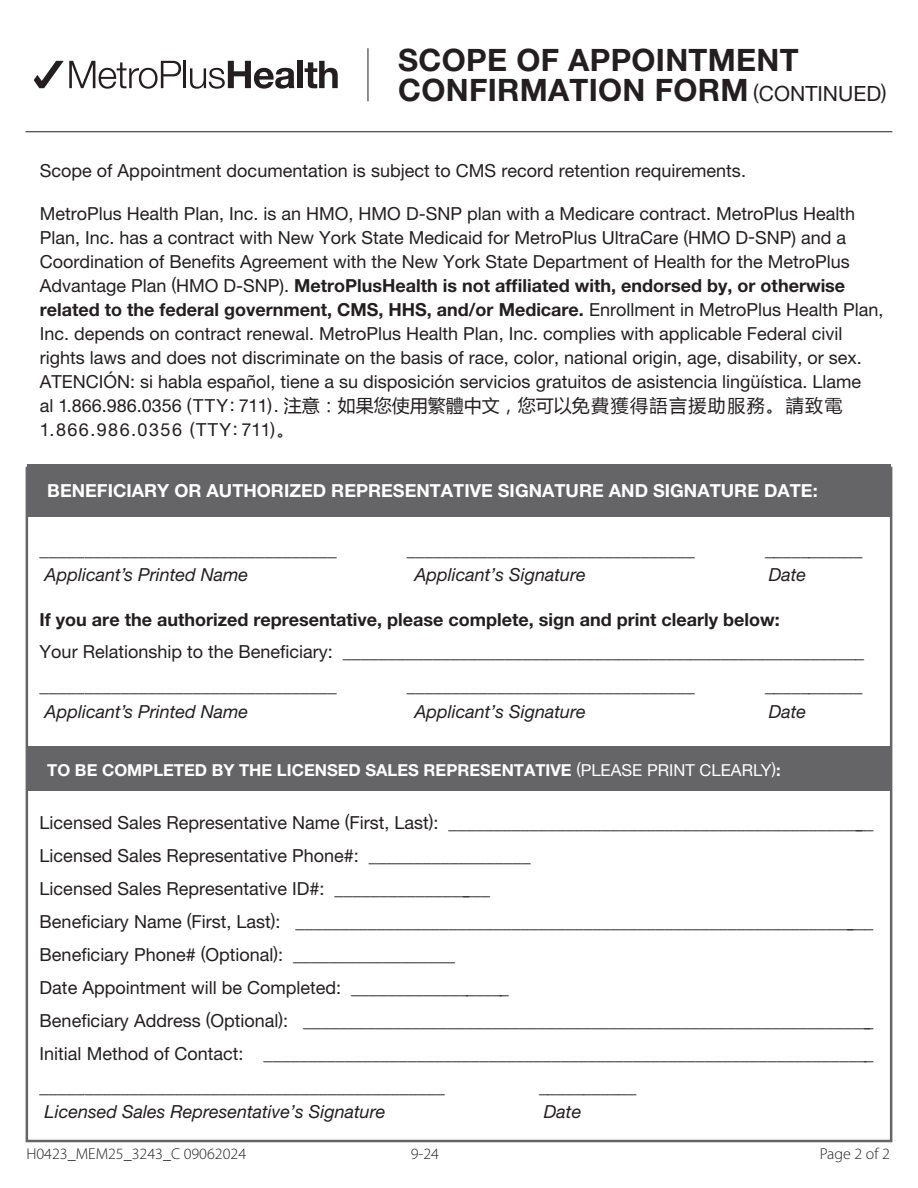
<style>
.page{position:relative;width:918px;height:1188px;background:#fff}
.page>*{position:absolute;margin:0;border:0;box-sizing:border-box;transform-origin:0 0}
.t1{font:700 30.9px/30.2px "Helvetica Neue LT Pro";letter-spacing:.01em;color:#231f20}
.t2{font:18px/24px "Helvetica Neue LT Pro";color:#231f20}
.t3{font:700 18px "Helvetica Neue LT Pro";color:#231f20}
.t4{font:italic 18px "Helvetica Neue LT Pro";color:#231f20}
.t5{font:700 18px "Helvetica Neue LT Pro";color:#fff}
.t6{font:700 16.5px "Helvetica Neue LT Pro";color:#fff}
.t7{font:300 15.75px "Myriad Pro";color:#231f20}
.s1{font-weight:400;font-size:21px}
.s2{font-weight:700}
.s3{font-family:"Microsoft Ya Hei"}
.s4{font-weight:400}
</style>
<div class="page">
<div style="left:27px;top:465px;width:863px;height:52px;background:#656568"></div>
<div style="left:27px;top:746px;width:863px;height:45px;background:#656568"></div>
<hr style="left:26px;top:131px;width:866px;height:1px;background:#231f20">
<hr style="left:367px;top:48px;width:1px;height:53px;background:#231f20">
<hr style="left:184px;top:61px;width:2px;height:27px;background:#231f20">
<div style="left:297px;top:61px;width:6px;height:27px;background:#231f20"></div>
<svg style="left:34px;top:61px;width:147px;height:28px"></svg>
<svg style="left:190px;top:61px;width:104px;height:28px"></svg>
<svg style="left:304px;top:61px;width:34px;height:27px"></svg>
<h1 class="t1" style="left:398px;top:44px;width:490px">SCOPE OF APPOINTMENT<br>CONFIRMATION FORM <span class="s1">(CONTINUED)</span></h1>
<p class="t2" style="left:40px;top:158px;width:707px">Scope of Appointment documentation is subject to CMS record retention requirements.</p>
<p class="t2" style="left:40px;top:202px;width:845px">MetroPlus Health Plan, Inc. is an HMO, HMO D-SNP plan with a Medicare contract. MetroPlus Health Plan, Inc. has a contract with New York State Medicaid for MetroPlus UltraCare (HMO D-SNP) and a Coordination of Benefits Agreement with the New York State Department of Health for the MetroPlus Advantage Plan (HMO D-SNP). <span class="s2">MetroPlusHealth is not affiliated with, endorsed by, or otherwise related to the federal government, CMS, HHS, and/or Medicare.</span> Enrollment in MetroPlus Health Plan, Inc. depends on contract renewal. MetroPlus Health Plan, Inc. complies with applicable Federal civil rights laws and does not discriminate on the basis of race, color, national origin, age, disability, or sex.<br>ATENCIÓN: si habla español, tiene a su disposición servicios gratuitos de asistencia lingüística. Llame<br>al 1.866.986.0356 (TTY: 711). <span class="s3">注意：如果您使用繁體中文，您可以免費獲得語言援助服務。請致電</span>1.866.986.0356 (TTY: 711)<span class="s3">。</span></p>
<h2 class="t5" style="left:47px;top:479px;width:772px">BENEFICIARY OR AUTHORIZED REPRESENTATIVE SIGNATURE AND SIGNATURE DATE:</h2>
<p class="t3" style="left:40px;top:538px;width:298px">_________________________________</p>
<p class="t3" style="left:407px;top:538px;width:289px">________________________________</p>
<p class="t2" style="left:765px;top:537px;width:99px">___________</p>
<p class="t4" style="left:45px;top:564px;width:205px">Applicant’s Printed Name</p>
<p class="t4" style="left:414px;top:564px;width:173px">Applicant’s Signature</p>
<p class="t4" style="left:768px;top:564px;width:39px">Date</p>
<p class="t3" style="left:40px;top:609px;width:741px">If you are the authorized representative, please complete, sign and print clearly below:</p>
<p class="t2" style="left:40px;top:639px;width:826px">Your Relationship to the Beneficiary: __________________________________________________________</p>
<p class="t3" style="left:40px;top:675px;width:298px">_________________________________</p>
<p class="t3" style="left:407px;top:675px;width:289px">________________________________</p>
<p class="t2" style="left:765px;top:674px;width:99px">___________</p>
<p class="t4" style="left:45px;top:700px;width:205px">Applicant’s Printed Name</p>
<p class="t4" style="left:414px;top:700px;width:173px">Applicant’s Signature</p>
<p class="t4" style="left:768px;top:700px;width:39px">Date</p>
<h2 class="t6" style="left:47px;top:759px;width:735px">TO BE COMPLETED BY THE LICENSED SALES REPRESENTATIVE <span class="s4">(PLEASE PRINT CLEARLY)</span>:</h2>
<p class="t2" style="left:40px;top:810px;width:835px">Licensed Sales Representative Name (First, Last): ________________________________________________</p>
<p class="t2" style="left:40px;top:843px;width:493px">Licensed Sales Representative Phone#: __________________</p>
<p class="t2" style="left:40px;top:876px;width:452px">Licensed Sales Representative ID#: __________________</p>
<p class="t2" style="left:40px;top:909px;width:835px">Beneficiary Name (First, Last): _________________________________________________________________</p>
<p class="t2" style="left:40px;top:942px;width:417px">Beneficiary Phone# (Optional): __________________</p>
<p class="t2" style="left:40px;top:975px;width:471px">Date Appointment will be Completed: __________________</p>
<p class="t2" style="left:40px;top:1008px;width:835px">Beneficiary Address (Optional): ________________________________________________________________</p>
<p class="t2" style="left:40px;top:1041px;width:835px">Initial Method of Contact: ____________________________________________________________________</p>
<p class="t3" style="left:40px;top:1075px;width:406px">_____________________________________________</p>
<p class="t2" style="left:539px;top:1074px;width:99px">___________</p>
<p class="t4" style="left:45px;top:1101px;width:342px">Licensed Sales Representative’s Signature</p>
<p class="t4" style="left:544px;top:1101px;width:39px">Date</p>
<p class="t7" style="left:26px;top:1144px;width:221px">H0423_MEM25_3243_C 09062024</p>
<p class="t7" style="left:411px;top:1144px;width:30px">9-24</p>
<p class="t7" style="left:819px;top:1144px;width:72px">Page 2 of 2</p>
</div>
